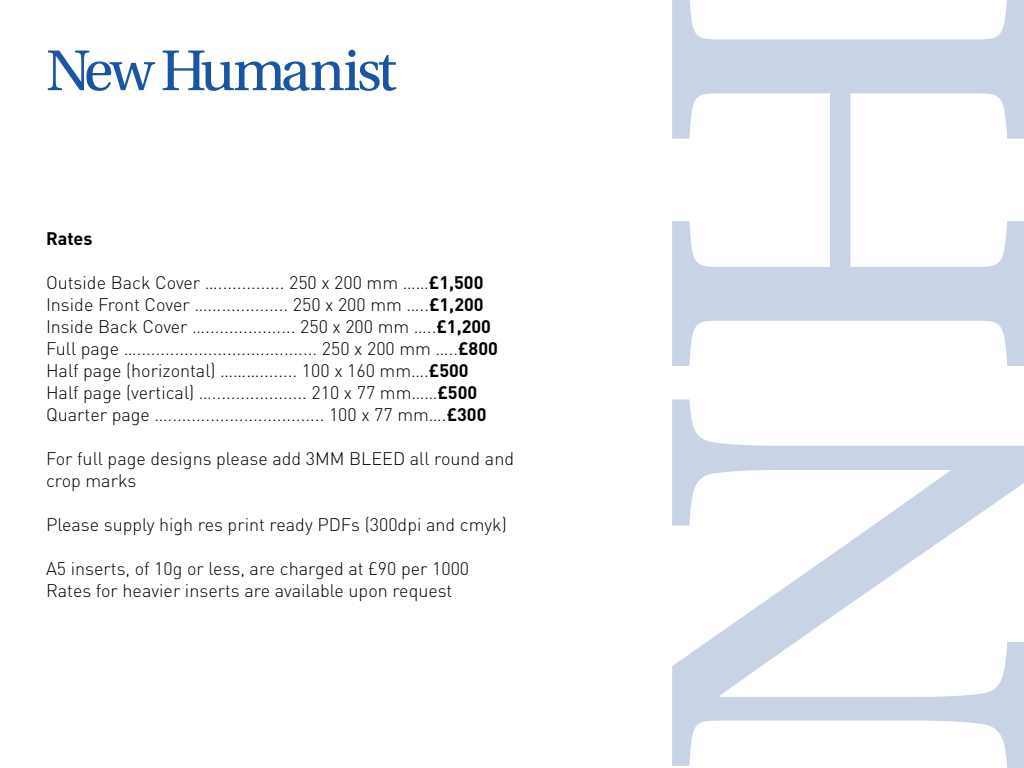
<style>
.page{position:relative;width:1024px;height:768px;background:#fff}
.page>*{position:absolute;margin:0;border:0;box-sizing:border-box;transform-origin:0 0}
.t1{font:60.7px "Utopia Std";letter-spacing:-.055em;color:#1b54a0}
.t2{font:300 18px/22px "DINOT";color:#000001}
.t3{font:700 18px "DINOT";color:#000001}
.s1{font-weight:700}
</style>
<div class="page">
<svg style="left:672px;top:0;width:352px;height:768px"></svg>
<h1 class="t1" style="left:46px;top:38px;width:352px">New Humanist</h1>
<p class="t3" style="left:46px;top:226px;width:48px">Rates</p>
<p class="t2" style="left:46px;top:271px;width:453px">Outside Back Cover ….............. 250 x 200 mm ……<span class="s1">£1,500<br></span>Inside Front Cover …................. 250 x 200 mm …..<span class="s1">£1,200<br></span>Inside Back Cover …................... 250 x 200 mm …..<span class="s1">£1,200<br></span>Full page …...................................... 250 x 200 mm …..<span class="s1">£800<br></span>Half page (horizontal) ………........ 100 x 160 mm….<span class="s1">£500<br></span>Half page (vertical) ….................... 210 x 77 mm……<span class="s1">£500<br></span>Quarter page …................................. 100 x 77 mm….<span class="s1">£300</span></p>
<p class="t2" style="left:46px;top:446px;width:470px">For full page designs please add 3MM BLEED all round and crop marks</p>
<p class="t2" style="left:46px;top:512px;width:462px">Please supply high res print ready PDFs (300dpi and cmyk)</p>
<p class="t2" style="left:46px;top:556px;width:425px">A5 inserts, of 10g or less, are charged at £90 per 1000<br>Rates for heavier inserts are available upon request</p>
</div>
